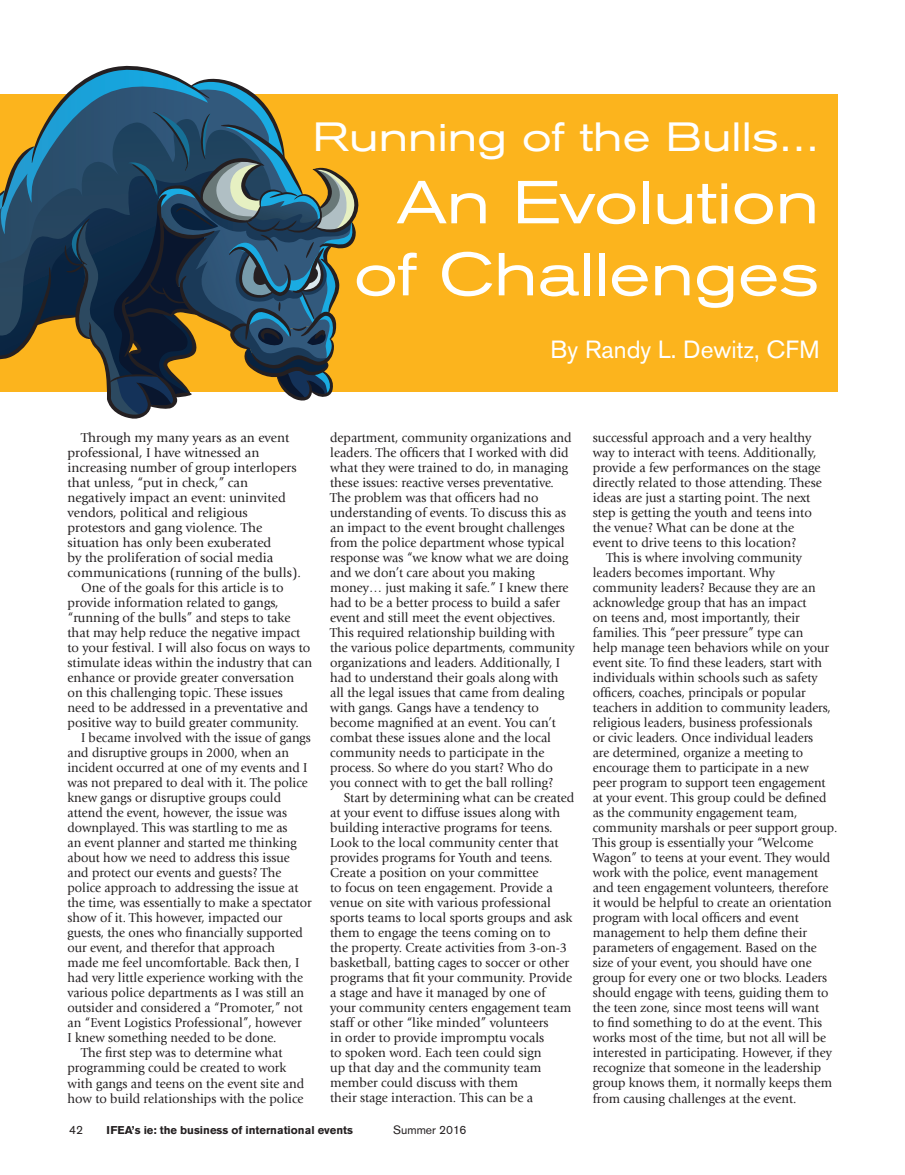
<style>
.page{position:relative;width:905px;height:1175px;background:#fff}
.page>*{position:absolute;margin:0;border:0;box-sizing:border-box;transform-origin:0 0}
.t1{font:expanded 60px/72px "Akzidenz Grotesk BE";color:#fff;text-align:right}
.t2{font:expanded 40.5px "Akzidenz Grotesk BE";color:#fff}
.t3{font:24.6px "Akzidenz Grotesk BE";color:#fff}
.t4{font:13.5px/15px "Giovanni";color:#231f20;scale:.95 1}
.t5{font:13.5px/15px "Giovanni";color:#231f20}
.t6{font:13.5px/15px "Giovanni";color:#231f20;scale:.96 1}
.t7{font:12px "Akzidenz Grotesk BE";color:#231f20}
.t8{font:700 11.25px "Akzidenz Grotesk BE";color:#231f20}
</style>
<div class="page">
<div style="left:0;top:94px;width:837px;height:298px;background:#fcb41d"></div>
<svg style="left:0;top:65px;width:359px;height:354px"></svg>
<h2 class="t2" style="left:313px;top:114px;width:508px">Running of the Bulls…</h2>
<h1 class="t1" style="left:354px;top:167px;width:467px">An Evolution of Challenges</h1>
<h3 class="t3" style="left:550px;top:335px;width:270px">By Randy L. Dewitz, CFM</h3>
<p class="t5" style="left:81px;top:430px;width:210px">Through my many years as an event</p>
<p class="t5" style="left:68px;top:445px;width:193px">professional, I have witnessed an</p>
<p class="t5" style="left:68px;top:460px;width:230px">increasing number of group interlopers</p>
<p class="t5" style="left:68px;top:475px;width:182px">that unless, “put in check,” can</p>
<p class="t5" style="left:68px;top:490px;width:220px">negatively impact an event: uninvited</p>
<p class="t5" style="left:68px;top:505px;width:182px">vendors, political and religious</p>
<p class="t5" style="left:68px;top:520px;width:196px">protestors and gang violence. The</p>
<p class="t5" style="left:68px;top:535px;width:205px">situation has only been exuberated</p>
<p class="t5" style="left:68px;top:550px;width:207px">by the proliferation of social media</p>
<p class="t5" style="left:68px;top:565px;width:235px">communications (running of the bulls).</p>
<p class="t5" style="left:81px;top:580px;width:204px">One of the goals for this article is to</p>
<p class="t5" style="left:67px;top:595px;width:212px">provide information related to gangs,</p>
<p class="t5" style="left:67px;top:610px;width:224px">“running of the bulls” and steps to take</p>
<p class="t5" style="left:67px;top:625px;width:234px">that may help reduce the negative impact</p>
<p class="t5" style="left:67px;top:640px;width:244px">to your festival. I will also focus on ways to</p>
<p class="t5" style="left:67px;top:655px;width:246px">stimulate ideas within the industry that can</p>
<p class="t5" style="left:67px;top:670px;width:228px">enhance or provide greater conversation</p>
<p class="t5" style="left:67px;top:685px;width:217px">on this challenging topic. These issues</p>
<p class="t5" style="left:67px;top:700px;width:242px">need to be addressed in a preventative and</p>
<p class="t5" style="left:67px;top:715px;width:233px">positive way to build greater community.</p>
<p class="t4" style="left:81px;top:730px;width:243px">I became involved with the issue of gangs</p>
<p class="t4" style="left:67px;top:745px;width:235px">and disruptive groups in 2000, when an</p>
<p class="t4" style="left:67px;top:760px;width:254px">incident occurred at one of my events and I</p>
<p class="t4" style="left:67px;top:775px;width:254px">was not prepared to deal with it. The police</p>
<p class="t4" style="left:67px;top:790px;width:226px">knew gangs or disruptive groups could</p>
<p class="t4" style="left:67px;top:805px;width:233px">attend the event, however, the issue was</p>
<p class="t4" style="left:67px;top:820px;width:233px">downplayed. This was startling to me as</p>
<p class="t4" style="left:67px;top:835px;width:243px">an event planner and started me thinking</p>
<p class="t4" style="left:67px;top:850px;width:235px">about how we need to address this issue</p>
<p class="t4" style="left:67px;top:865px;width:226px">and protect our events and guests? The</p>
<p class="t4" style="left:67px;top:880px;width:244px">police approach to addressing the issue at</p>
<p class="t4" style="left:67px;top:895px;width:258px">the time, was essentially to make a spectator</p>
<p class="t4" style="left:67px;top:910px;width:228px">show of it. This however, impacted our</p>
<p class="t4" style="left:67px;top:925px;width:249px">guests, the ones who financially supported</p>
<p class="t4" style="left:67px;top:940px;width:220px">our event, and therefor that approach</p>
<p class="t4" style="left:67px;top:955px;width:245px">made me feel uncomfortable. Back then, I</p>
<p class="t4" style="left:67px;top:970px;width:249px">had very little experience working with the</p>
<p class="t4" style="left:67px;top:985px;width:250px">various police departments as I was still an</p>
<p class="t4" style="left:67px;top:1000px;width:249px">outsider and considered a “Promoter,” not</p>
<p class="t4" style="left:67px;top:1015px;width:248px">an “Event Logistics Professional”, however</p>
<p class="t4" style="left:67px;top:1030px;width:221px">I knew something needed to be done.</p>
<p class="t6" style="left:81px;top:1045px;width:211px">The first step was to determine what</p>
<p class="t6" style="left:67px;top:1060px;width:229px">programming could be created to work</p>
<p class="t6" style="left:67px;top:1075px;width:248px">with gangs and teens on the event site and</p>
<p class="t6" style="left:67px;top:1090px;width:247px">how to build relationships with the police</p>
<p class="t6" style="left:330px;top:430px;width:256px">department, community organizations and leaders. The officers that I worked with did what they were trained to do, in managing these issues: reactive verses preventative.<br>The problem was that officers had no understanding of events. To discuss this as an impact to the event brought challenges from the police department whose typical response was “we know what we are doing and we don’t care about you making money… just making it safe.” I knew there had to be a better process to build a safer event and still meet the event objectives.<br>This required relationship building with the various police departments, community organizations and leaders. Additionally, I had to understand their goals along with all the legal issues that came from dealing with gangs. Gangs have a tendency to become magnified at an event. You can’t combat these issues alone and the local community needs to participate in the process. So where do you start? Who do you connect with to get the ball rolling?</p>
<p class="t5" style="left:330px;top:790px;width:246px;text-indent:14px">Start by determining what can be created at your event to diffuse issues along with building interactive programs for teens.<br>Look to the local community center that provides programs for Youth and teens.<br>Create a position on your committee<br>to focus on teen engagement. Provide a venue on site with various professional sports teams to local sports groups and ask them to engage the teens coming on to<br>the property. Create activities from 3-on-3 basketball, batting cages to soccer or other programs that fit your community. Provide a stage and have it managed by one of your community centers engagement team staff or other “like minded” volunteers<br>in order to provide impromptu vocals<br>to spoken word. Each teen could sign<br>up that day and the community team member could discuss with them<br>their stage interaction. This can be a</p>
<p class="t7" style="left:69px;top:1123px;width:15px">42</p>
<p class="t8" style="left:107px;top:1124px;width:248px">IFEA’s ie: the business of international events</p>
<p class="t7" style="left:393px;top:1123px;width:75px">Summer 2016</p>
<p class="t5" style="left:593px;top:430px;width:230px">successful approach and a very healthy way to interact with teens. Additionally, provide a few performances on the stage directly related to those attending. These ideas are just a starting point. The next step is getting the youth and teens into the venue? What can be done at the event to drive teens to this location?</p>
<p class="t4" style="left:592px;top:550px;width:259px;text-indent:14px">This is where involving community leaders becomes important. Why community leaders? Because they are an acknowledge group that has an impact<br>on teens and, most importantly, their families. This “peer pressure” type can<br>help manage teen behaviors while on your event site. To find these leaders, start with individuals within schools such as safety officers, coaches, principals or popular teachers in addition to community leaders, religious leaders, business professionals<br>or civic leaders. Once individual leaders<br>are determined, organize a meeting to encourage them to participate in a new<br>peer program to support teen engagement at your event. This group could be defined as the community engagement team, community marshals or peer support group.<br>This group is essentially your “Welcome Wagon” to teens at your event. They would work with the police, event management and teen engagement volunteers, therefore it would be helpful to create an orientation program with local officers and event management to help them define their parameters of engagement. Based on the size of your event, you should have one group for every one or two blocks. Leaders should engage with teens, guiding them to the teen zone, since most teens will want<br>to find something to do at the event. This works most of the time, but not all will be interested in participating. However, if they recognize that someone in the leadership group knows them, it normally keeps them from causing challenges at the event.</p>
</div>
